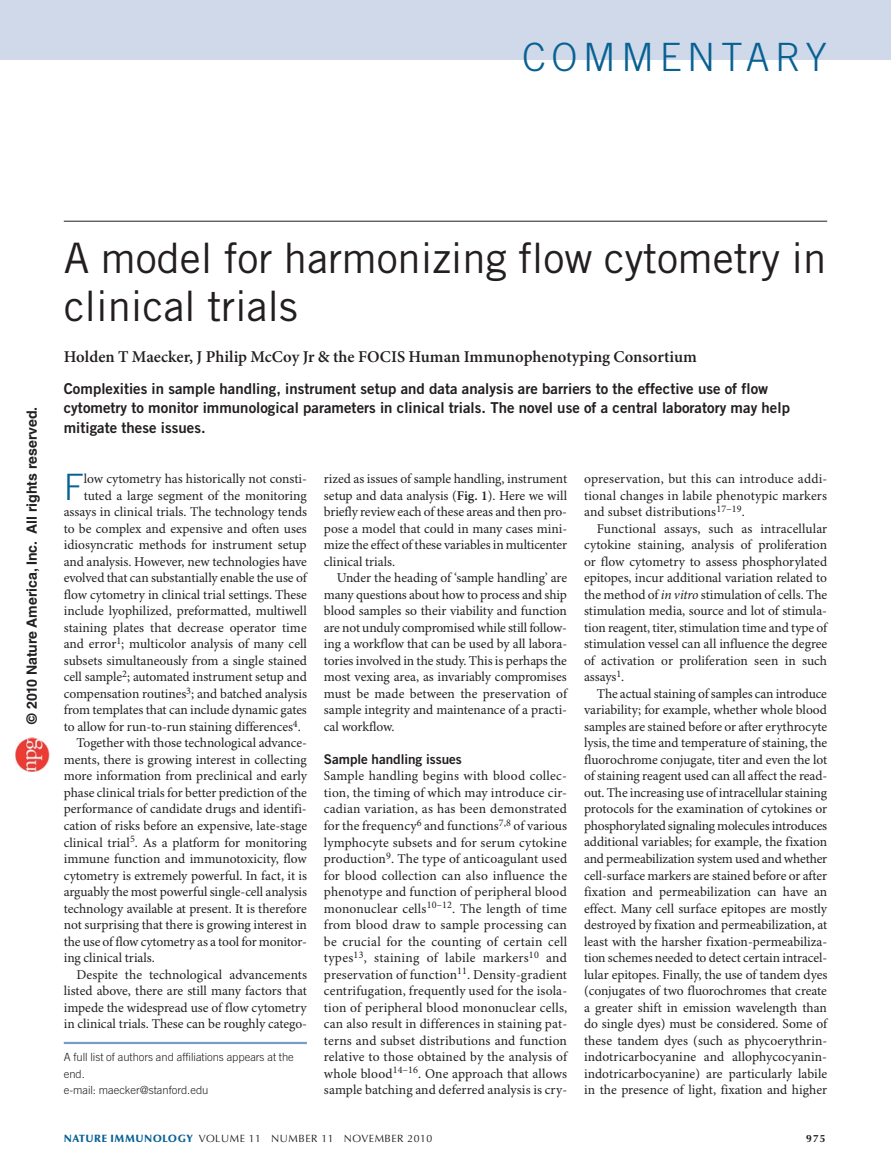
<style>
.page{position:relative;width:891px;height:1175px;background:#fff}
.page>*{position:absolute;margin:0;border:0;box-sizing:border-box;transform-origin:0 0}
.t1{font:42px/48px "Trade Gothic LT Std";letter-spacing:-.005em;color:#231f20}
.t2{font:300 39px "Trade Gothic LT Std";letter-spacing:.145em;color:#086193}
.t3{font:300 36.3px "Trade Gothic LT Std";color:#086193}
.t4{font:600 16.5px "Minion Pro";color:#231f20}
.t5{font:15px/19.5px "Trade Gothic LT Std Bd 2";color:#231f20}
.t6{font:700 14.1px "Helvetica LT Std";color:#231f20}
.t7{font:13.5px/16.5px "Minion Pro";letter-spacing:-.005em;color:#231f20;text-align:justify}
.t8{font:13.5px "Trade Gothic LT Std Bd 2";letter-spacing:-.005em;color:#231f20}
.t9{font:300 11.25px/16.5px "Trade Gothic LT Std";letter-spacing:-.005em;color:#231f20}
.t10{font:10.5px "Optima LT Std";letter-spacing:.05em;color:#231f20}
.t11{font:700 10.5px "Optima LT Std";color:#231f20}
.s1{font-weight:600}
.s2{font-style:italic}
.s3{font-weight:900;color:#086193}
</style>
<div class="page">
<div style="left:0;top:0;width:891px;height:60px;background:#cfd9e9"></div>
<hr style="left:64px;top:221px;width:763px;height:1px;background:#231f20">
<hr style="left:64px;top:1041px;width:243px;height:3px;background:#789dc1">
<img style="left:15px;top:738px;width:34px;height:34px">
<h2 class="t2" style="left:522px;top:34px;width:307px">commentary</h2>
<p class="t6" style="left:23px;top:723px;width:318px;rotate:-90deg">© 2010 Nature America, Inc. All rights reserved.</p>
<h1 class="t1" style="left:64px;top:233px;width:764px">A model for harmonizing flow cytometry in clinical trials</h1>
<p class="t4" style="left:64px;top:346px;width:635px">Holden T Maecker, J Philip McCoy Jr &amp; the FOCIS Human Immunophenotyping Consortium</p>
<p class="t5" style="left:64px;top:378px;width:728px">Complexities in sample handling, instrument setup and data analysis are barriers to the effective use of flow cytometry to monitor immunological parameters in clinical trials. The novel use of a central laboratory may help mitigate these issues.</p>
<h3 class="t3" style="left:64px;top:465px;width:22px">F</h3>
<p class="t7" style="left:84px;top:471px;width:225px">low cytometry has historically not consti-</p>
<p class="t7" style="left:84px;top:488px;width:224px">tuted a large segment of the monitoring</p>
<p class="t7" style="left:64px;top:504px;width:245px">assays in clinical trials. The technology tends</p>
<p class="t7" style="left:64px;top:521px;width:244px">to be complex and expensive and often uses</p>
<p class="t7" style="left:64px;top:537px;width:244px">idiosyncratic methods for instrument setup</p>
<p class="t7" style="left:64px;top:554px;width:245px">and analysis. However, new technologies have</p>
<p class="t7" style="left:64px;top:570px;width:244px">evolved that can substantially enable the use of</p>
<p class="t7" style="left:64px;top:587px;width:245px">flow cytometry in clinical trial settings. These</p>
<p class="t7" style="left:64px;top:603px;width:245px">include lyophilized, preformatted, multiwell</p>
<p class="t7" style="left:64px;top:620px;width:245px">staining plates that decrease operator time</p>
<p class="t7" style="left:64px;top:636px;width:245px">and error<sup>1</sup>; multicolor analysis of many cell</p>
<p class="t7" style="left:64px;top:653px;width:245px">subsets simultaneously from a single stained</p>
<p class="t7" style="left:64px;top:669px;width:245px">cell sample<sup>2</sup>; automated instrument setup and</p>
<p class="t7" style="left:64px;top:686px;width:245px">compensation routines<sup>3</sup>; and batched analysis</p>
<p class="t7" style="left:64px;top:702px;width:245px">from templates that can include dynamic gates</p>
<p class="t7" style="left:64px;top:719px;width:239px">to allow for run-to-run staining differences<sup>4</sup>.</p>
<p class="t7" style="left:77px;top:735px;width:232px">Together with those technological advance-</p>
<p class="t7" style="left:64px;top:752px;width:245px">ments, there is growing interest in collecting</p>
<p class="t7" style="left:64px;top:768px;width:245px">more information from preclinical and early</p>
<p class="t7" style="left:64px;top:785px;width:245px">phase clinical trials for better prediction of the</p>
<p class="t7" style="left:64px;top:801px;width:244px">performance of candidate drugs and identifi-</p>
<p class="t7" style="left:64px;top:818px;width:245px">cation of risks before an expensive, late-stage</p>
<p class="t7" style="left:64px;top:834px;width:245px">clinical trial<sup>5</sup>. As a platform for monitoring</p>
<p class="t7" style="left:64px;top:851px;width:245px">immune function and immunotoxicity, flow</p>
<p class="t7" style="left:64px;top:867px;width:245px">cytometry is extremely powerful. In fact, it is</p>
<p class="t7" style="left:64px;top:884px;width:245px">arguably the most powerful single-cell analysis</p>
<p class="t7" style="left:64px;top:900px;width:245px">technology available at present. It is therefore</p>
<p class="t7" style="left:64px;top:917px;width:245px">not surprising that there is growing interest in</p>
<p class="t7" style="left:64px;top:933px;width:245px">the use of flow cytometry as a tool for monitor-</p>
<p class="t7" style="left:64px;top:950px;width:93px">ing clinical trials.</p>
<p class="t7" style="left:77px;top:966px;width:232px">Despite the technological advancements</p>
<p class="t7" style="left:64px;top:983px;width:245px">listed above, there are still many factors that</p>
<p class="t7" style="left:64px;top:999px;width:244px">impede the widespread use of flow cytometry</p>
<p class="t7" style="left:64px;top:1016px;width:245px">in clinical trials. These can be roughly catego-</p>
<p class="t9" style="left:64px;top:1048px;width:232px">A full list of authors and affiliations appears at the end.<br>e-mail: maecker@stanford.edu</p>
<p class="t7" style="left:324px;top:471px;width:245px">rized as issues of sample handling, instrument setup and data analysis (<span class="s1">Fig. 1</span>). Here we will briefly review each of these areas and then pro&shy;pose a model that could in many cases mini&shy;mize the effect of these variables in multicenter clinical trials.</p>
<p class="t7" style="left:324px;top:570px;width:245px;text-indent:13px">Under the heading of ‘sample handling’ are many questions about how to process and ship blood samples so their viability and function are not unduly compromised while still follow&shy;ing a workflow that can be used by all labora&shy;tories involved in the study. This is perhaps the most vexing area, as invariably compromises must be made between the preservation of sample integrity and maintenance of a practi&shy;cal workflow.</p>
<p class="t8" style="left:324px;top:750px;width:139px">Sample handling issues</p>
<p class="t7" style="left:324px;top:768px;width:245px">Sample handling begins with blood collec&shy;tion, the timing of which may introduce cir&shy;cadian variation, as has been demonstrated for the frequency<sup>6</sup> and functions<sup>7,8</sup> of various lymphocyte subsets and for serum cytokine production<sup>9</sup>. The type of anticoagulant used for blood collection can also influence the phenotype and function of peripheral blood mononuclear cells<sup>10–12</sup>. The length of time from blood draw to sample processing can be crucial for the counting of certain cell types<sup>13</sup>, staining of labile markers<sup>10</sup> and preservation of function<sup>11</sup>. Density-gradient centrifugation, frequently used for the isola&shy;tion of peripheral blood mononuclear cells, can also result in differences in staining pat&shy;terns and subset distributions and function relative to those obtained by the analysis of whole blood<sup>14–16</sup>. One approach that allows sample batching and deferred analysis is cry-</p>
<p class="t7" style="left:584px;top:471px;width:245px">opreservation, but this can introduce addi&shy;tional changes in labile phenotypic markers and subset distributions<sup>17–19</sup>.</p>
<p class="t7" style="left:584px;top:521px;width:245px;text-indent:13px">Functional assays, such as intracellular cytokine staining, analysis of proliferation or flow cytometry to assess phosphorylated epitopes, incur additional variation related to the method of <span class="s2">in vitro</span> stimulation of cells. The stimulation media, source and lot of stimula&shy;tion reagent, titer, stimulation time and type of stimulation vessel can all influence the degree of activation or proliferation seen in such assays<sup>1</sup>.</p>
<p class="t7" style="left:584px;top:686px;width:245px;text-indent:13px">The actual staining of samples can introduce variability; for example, whether whole blood samples are stained before or after erythrocyte lysis, the time and temperature of staining, the fluorochrome conjugate, titer and even the lot of staining reagent used can all affect the read&shy;out. The increasing use of intracellular staining protocols for the examination of cytokines or phosphorylated signaling molecules introduces additional variables; for example, the fixation and permeabilization system used and whether cell-surface markers are stained before or after fixation and permeabilization can have an effect. Many cell surface epitopes are mostly destroyed by fixation and permeabilization, at least with the harsher fixation-permeabiliza&shy;tion schemes needed to detect certain intracel&shy;lular epitopes. Finally, the use of tandem dyes (conjugates of two fluorochromes that create a greater shift in emission wavelength than do single dyes) must be considered. Some of these tandem dyes (such as phycoerythrin&shy;indotricarbocyanine and allophycocyanin&shy;indotricarbocyanine) are particularly labile in the presence of light, fixation and higher</p>
<p class="t10" style="left:64px;top:1132px;width:370px"><span class="s3">NATURE IMMUNOLOGY</span> VOLUME 11 NUMBER 11 NOVEMBER 2010</p>
<p class="t11" style="left:806px;top:1132px;width:21px">975</p>
</div>
